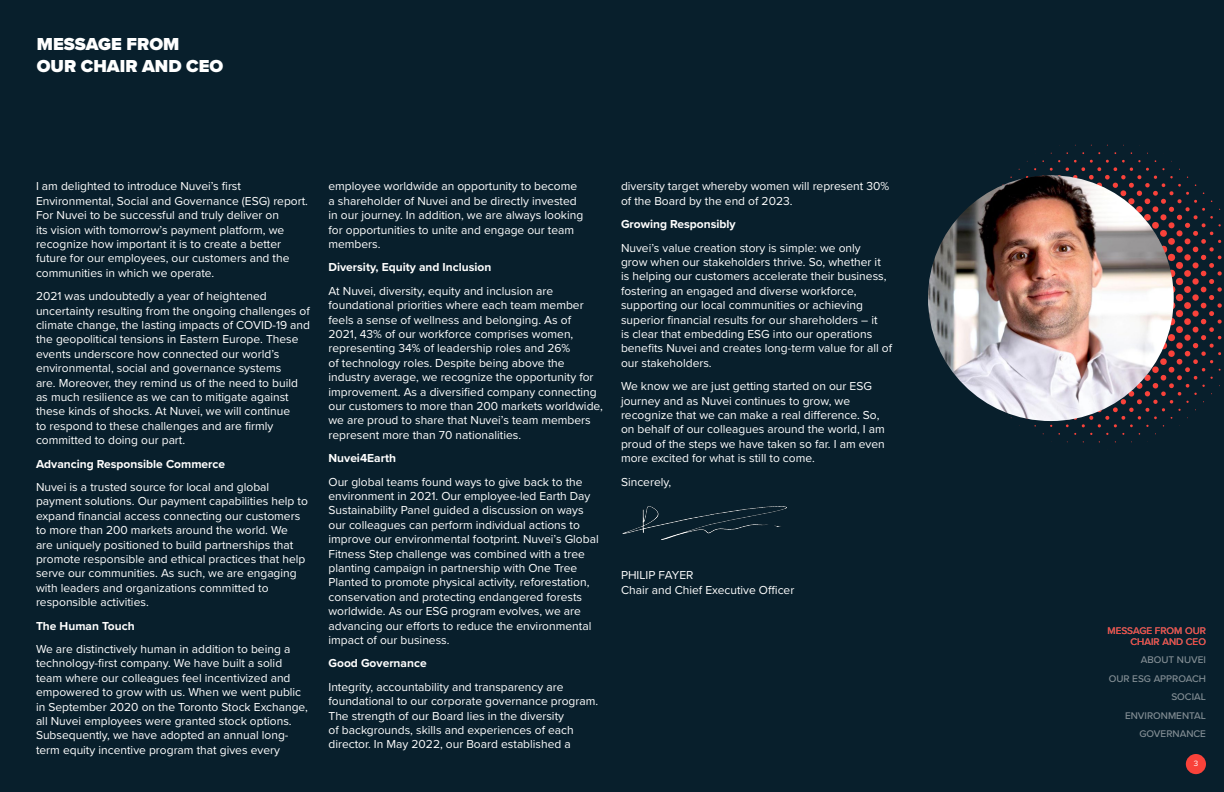
<style>
.page{position:relative;width:1224px;height:792px;background:#081f2c}
.page>*{position:absolute;margin:0;border:0;box-sizing:border-box;transform-origin:0 0}
.t1{font:900 18px/21.6px "Proxima Nova";color:#fff}
.t2{font:12px/14.4px "Proxima Nova";color:#fff}
.t3{font:700 12px "Proxima Nova";color:#fff}
.t4{font:500 10px/18.5px "Proxima Nova";color:#848f95;text-align:right}
.t5{font:500 10px/11px "Proxima Nova";color:#f9423a;text-align:right}
.t6{font:8px "Proxima Nova";color:#fff}
</style>
<div class="page">
<div style="left:1186px;top:754px;width:20px;height:20px;background:#f9423a;border-radius:50%"></div>
<svg style="left:948px;top:145px;width:274px;height:298px"></svg>
<img style="left:928px;top:175px;width:246px;height:246px;border-radius:123px">
<img style="left:622px;top:506px;width:165px;height:34px">
<h1 class="t1" style="left:37px;top:33px;width:188px">MESSAGE FROM<br>OUR CHAIR AND CEO</h1>
<p class="t2" style="left:36px;top:179px;width:274px">I am delighted to introduce Nuvei’s first Environmental, Social and Governance (ESG) report.<br>For Nuvei to be successful and truly deliver on<br>its vision with tomorrow’s payment platform, we recognize how important it is to create a better future for our employees, our customers and the communities in which we operate.</p>
<p class="t2" style="left:36px;top:289px;width:276px">2021 was undoubtedly a year of heightened uncertainty resulting from the ongoing challenges of climate change, the lasting impacts of COVID-19 and the geopolitical tensions in Eastern Europe. These events underscore how connected our world’s environmental, social and governance systems<br>are. Moreover, they remind us of the need to build as much resilience as we can to mitigate against these kinds of shocks. At Nuvei, we will continue<br>to respond to these challenges and are firmly committed to doing our part.</p>
<p class="t3" style="left:36px;top:455px;width:191px">Advancing Responsible Commerce</p>
<p class="t2" style="left:36px;top:479px;width:273px">Nuvei is a trusted source for local and global payment solutions. Our payment capabilities help to expand financial access connecting our customers to more than 200 markets around the world. We are uniquely positioned to build partnerships that promote responsible and ethical practices that help serve our communities. As such, we are engaging with leaders and organizations committed to responsible activities.</p>
<p class="t3" style="left:36px;top:617px;width:100px">The Human Touch</p>
<p class="t2" style="left:36px;top:641px;width:274px">We are distinctively human in addition to being a technology-first company. We have built a solid team where our colleagues feel incentivized and empowered to grow with us. When we went public in September 2020 on the Toronto Stock Exchange, all Nuvei employees were granted stock options.<br>Subsequently, we have adopted an annual long&shy;term equity incentive program that gives every</p>
<p class="t2" style="left:328px;top:179px;width:256px">employee worldwide an opportunity to become a shareholder of Nuvei and be directly invested in our journey. In addition, we are always looking for opportunities to unite and engage our team members.</p>
<p class="t3" style="left:328px;top:259px;width:164px">Diversity, Equity and Inclusion</p>
<p class="t2" style="left:328px;top:283px;width:276px">At Nuvei, diversity, equity and inclusion are foundational priorities where each team member feels a sense of wellness and belonging. As of<br>2021, 43% of our workforce comprises women, representing 34% of leadership roles and 26%<br>of technology roles. Despite being above the industry average, we recognize the opportunity for improvement. As a diversified company connecting our customers to more than 200 markets worldwide, we are proud to share that Nuvei’s team members represent more than 70 nationalities.</p>
<p class="t3" style="left:328px;top:449px;width:69px">Nuvei4Earth</p>
<p class="t2" style="left:328px;top:474px;width:272px">Our global teams found ways to give back to the environment in 2021. Our employee-led Earth Day Sustainability Panel guided a discussion on ways our colleagues can perform individual actions to improve our environmental footprint. Nuvei’s Global Fitness Step challenge was combined with a tree planting campaign in partnership with One Tree Planted to promote physical activity, reforestation, conservation and protecting endangered forests worldwide. As our ESG program evolves, we are advancing our efforts to reduce the environmental impact of our business.</p>
<p class="t3" style="left:328px;top:655px;width:100px">Good Governance</p>
<p class="t2" style="left:328px;top:679px;width:271px">Integrity, accountability and transparency are foundational to our corporate governance program.<br>The strength of our Board lies in the diversity<br>of backgrounds, skills and experiences of each director. In May 2022, our Board established a</p>
<p class="t2" style="left:621px;top:179px;width:270px">diversity target whereby women will represent 30% of the Board by the end of 2023.</p>
<p class="t3" style="left:621px;top:215px;width:116px">Growing Responsibly</p>
<p class="t2" style="left:621px;top:240px;width:273px">Nuvei’s value creation story is simple: we only<br>grow when our stakeholders thrive. So, whether it<br>is helping our customers accelerate their business, fostering an engaged and diverse workforce, supporting our local communities or achieving superior financial results for our shareholders – it<br>is clear that embedding ESG into our operations benefits Nuvei and creates long-term value for all of our stakeholders.</p>
<p class="t2" style="left:621px;top:379px;width:265px">We know we are just getting started on our ESG journey and as Nuvei continues to grow, we recognize that we can make a real difference. So, on behalf of our colleagues around the world, I am proud of the steps we have taken so far. I am even more excited for what is still to come.</p>
<p class="t2" style="left:621px;top:474px;width:52px">Sincerely,</p>
<p class="t2" style="left:621px;top:568px;width:175px">PHILIP FAYER<br>Chair and Chief Executive Officer</p>
<p class="t5" style="left:1107px;top:625px;width:100px">MESSAGE FROM OUR<br>CHAIR AND CEO</p>
<p class="t4" style="left:1109px;top:650px;width:99px">ABOUT NUVEI<br>OUR ESG APPROACH<br>SOCIAL<br>ENVIRONMENTAL<br>GOVERNANCE</p>
<p class="t6" style="left:1194px;top:758px;width:6px">3</p>
</div>
